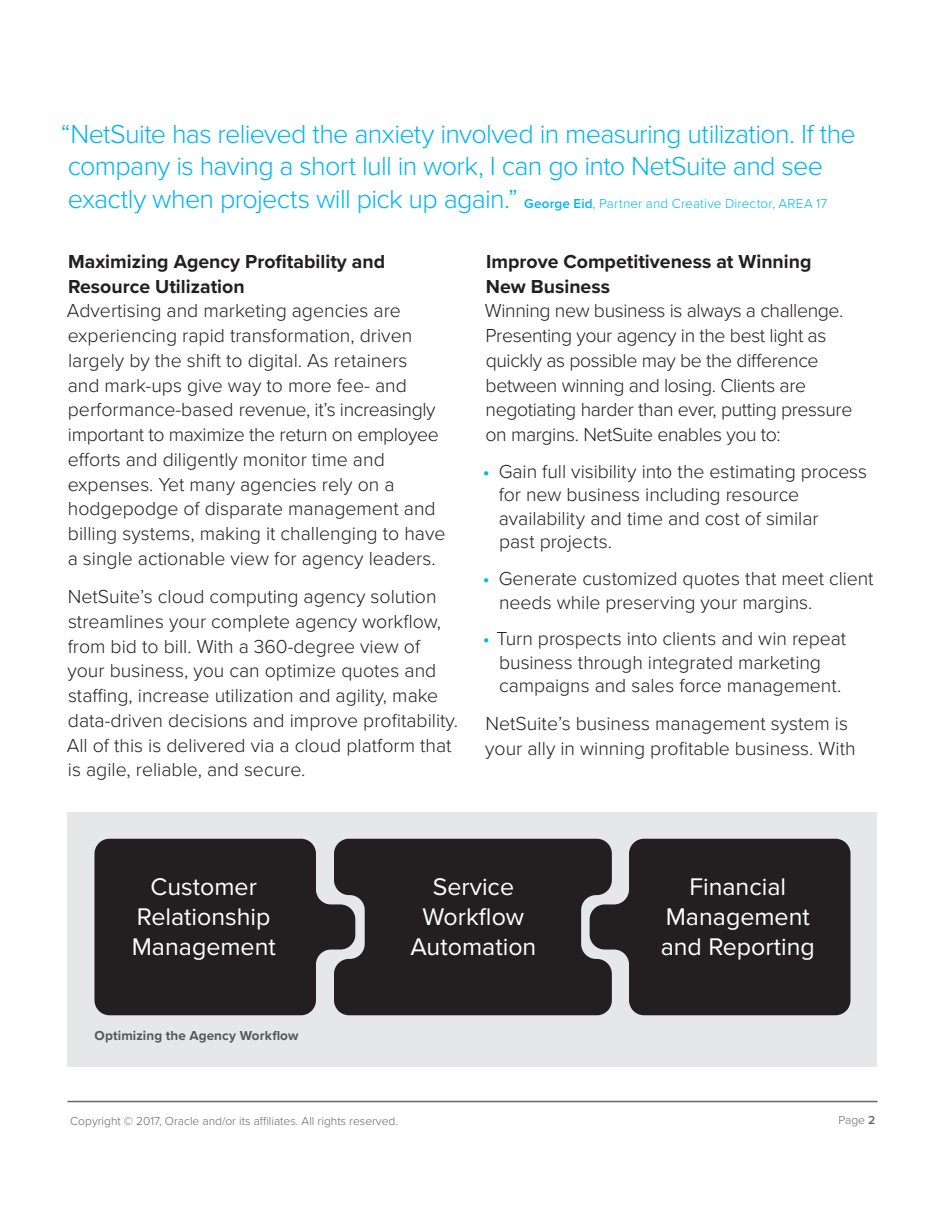
<style>
.page{position:relative;width:945px;height:1215px;background:#fff}
.page>*{position:absolute;margin:0;border:0;box-sizing:border-box;transform-origin:0 0}
.PullQuote_2016{font:300 27px/32.4px "Proxima Nova";letter-spacing:-.025em;color:#00b5ef}
.t1{font:24.9px/30px "Proxima Nova";color:#fff;text-align:center}
.Body{font:300 19.5px/24.8px "Proxima Nova";color:#231f20}
.body{font:300 19.5px/24.8px "Proxima Nova";letter-spacing:-.02em;color:#231f20}
.Body-2{font:700 19.5px/24.8px "Proxima Nova";color:#231f20}
.body-2{font:300 19.5px/24.8px "Proxima Nova";color:#231f20}
.Caption_2016{font:700 13.5px "Proxima Nova";letter-spacing:.005em;color:#57585a}
.t2{font:300 12px "Proxima Nova";color:#666}
.s1{font-weight:600;font-size:13.5px}
.s2{font-size:13.5px}
.s3{font-weight:400;color:#00b5ef}
.s4{font-weight:600}
</style>
<div class="page">
<hr style="left:68px;top:1101px;width:810px;height:1px;background:#666">
<div style="left:68px;top:812px;width:810px;height:254px;background:#e6e7e9"></div>
<div style="left:355px;top:839px;width:235px;height:176px;background:#231f20"></div>
<svg style="left:94px;top:839px;width:261px;height:176px;background:#302c2e"></svg>
<div style="left:590px;top:839px;width:260px;height:176px;background:#231f20"></div>
<p class="PullQuote_2016" style="left:61px;top:118px;width:797px">“NetSuite has relieved the anxiety involved in measuring utilization. If the company is having a short lull in work, I can go into NetSuite and see exactly when projects will pick up again.” <span class="s1">George Eid</span><span class="s2">, Partner and Creative Director, AREA 17</span></p>
<p class="Body-2" style="left:68px;top:250px;width:319px">Maximizing Agency Profitability and<br>Resource Utilization</p>
<p class="Body" style="left:67px;top:299px;width:380px">Advertising and marketing agencies are experiencing rapid transformation, driven largely by the shift to digital. As retainers<br>and mark-ups give way to more fee- and performance-based revenue, it’s increasingly important to maximize the return on employee efforts and diligently monitor time and expenses. Yet many agencies rely on a hodgepodge of disparate management and billing systems, making it challenging to have a single actionable view for agency leaders.</p>
<p class="Body" style="left:67px;top:585px;width:393px">NetSuite’s cloud computing agency solution streamlines your complete agency workflow, from bid to bill. With a 360-degree view of your business, you can optimize quotes and staffing, increase utilization and agility, make data-driven decisions and improve profitability.<br>All of this is delivered via a cloud platform that is agile, reliable, and secure.</p>
<p class="Body-2" style="left:486px;top:250px;width:327px">Improve Competitiveness at Winning<br>New Business</p>
<p class="body" style="left:485px;top:299px;width:369px">Winning new business is always a challenge.<br>Presenting your agency in the best light as quickly as possible may be the difference between winning and losing. Clients are negotiating harder than ever, putting pressure on margins. NetSuite enables you to:</p>
<p class="Body" style="left:499px;top:460px;width:370px;line-height:23.4px;text-indent:-16px"><span class="s3">•</span> Gain full visibility into the estimating process for new business including resource availability and time and cost of similar<br>past projects.</p>
<p class="Body" style="left:499px;top:567px;width:376px;line-height:23.4px;text-indent:-16px"><span class="s3">•</span> Generate customized quotes that meet client needs while preserving your margins.</p>
<p class="Body" style="left:483px;top:628px;width:365px;line-height:23.4px;text-align:center"><span class="s3">•</span> Turn prospects into clients and win repeat business through integrated marketing campaigns and sales force management.</p>
<p class="body-2" style="left:485px;top:712px;width:372px">NetSuite’s business management system is your ally in winning profitable business. With</p>
<p class="t1" style="left:132px;top:873px;width:146px">Customer<br>Relationship<br>Management</p>
<p class="t1" style="left:411px;top:873px;width:127px">Service<br>Workflow<br>Automation</p>
<p class="t1" style="left:661px;top:873px;width:156px">Financial<br>Management and Reporting</p>
<p class="Caption_2016" style="left:94px;top:1027px;width:206px">Optimizing the Agency Workflow</p>
<p class="t2" style="left:70px;top:1113px;width:329px">Copyright © 2017, Oracle and/or its affiliates. All rights reserved.</p>
<p class="t2" style="left:839px;top:1113px;width:38px">Page <span class="s4">2</span></p>
</div>
